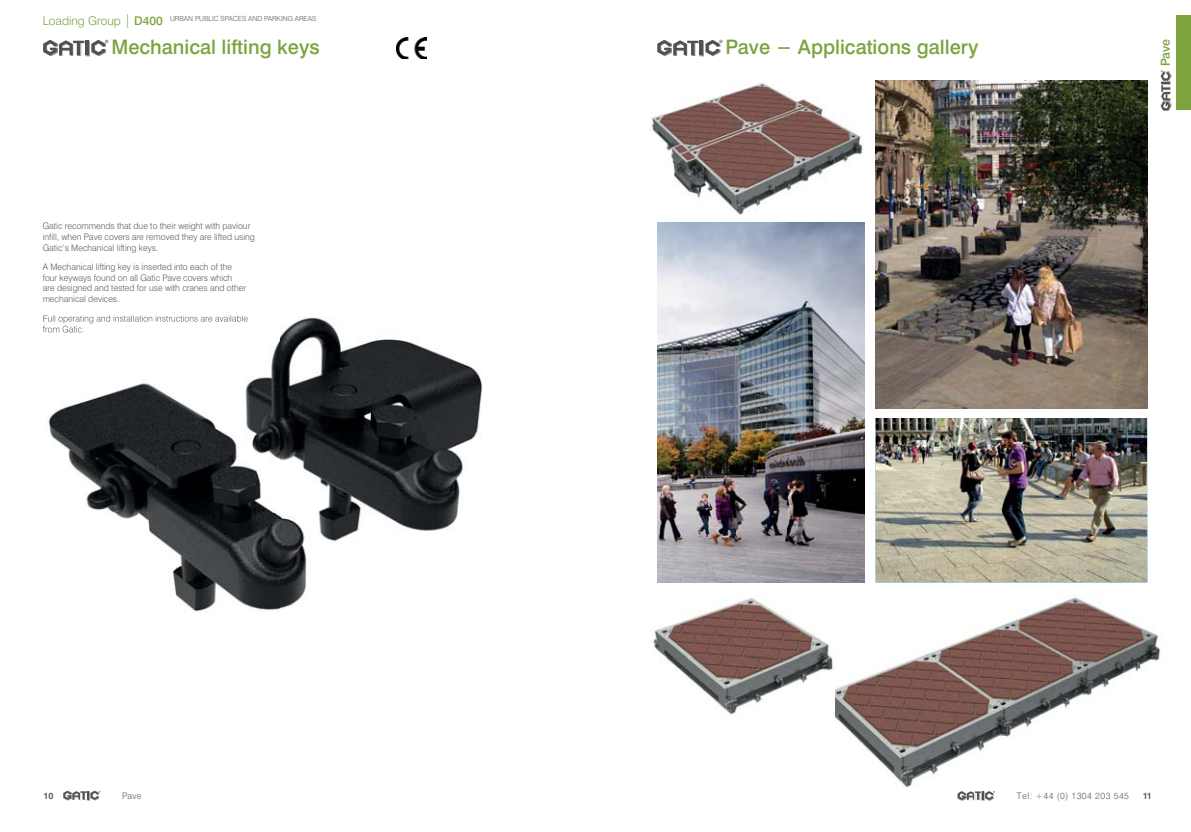
<style>
.page{position:relative;width:1191px;height:832px;background:#fff}
.page>*{position:absolute;margin:0;border:0;box-sizing:border-box;transform-origin:0 0}
.t1{font:500 20px "Swiss 721 BT";color:#7da33f}
.t2{font:500 12.4px "Swiss 721 BT";color:#7da33f}
.t3{font:300 9px/10.8px "Swiss 721 BT";color:#5b5d54}
.t4{font:300 9px "Swiss 721 BT";letter-spacing:.05em;color:#5b5d54}
.t5{font:700 9px "Swiss 721 BT";color:#5b5d54}
.t6{font:300 7px "Swiss 721 BT";color:#5b5d54}
.s1{font-size:12px;color:#7da33f}
.s2{font-size:14px;color:#7da33f}
.s3{font-weight:500;font-size:12px;color:#7da33f}
</style>
<div class="page">
<svg style="left:1160px;top:70px;width:11px;height:40px"></svg>
<svg style="left:63px;top:790px;width:37px;height:10px"></svg>
<svg style="left:958px;top:791px;width:36px;height:9px"></svg>
<div style="left:1175px;top:15px;width:15px;height:95px;background:#7da33f"></div>
<img style="left:698px;top:40px;width:18px;height:16px">
<svg style="left:657px;top:40px;width:41px;height:16px"></svg>
<hr style="left:699px;top:41px;width:4px;height:14px;background:#51504d">
<svg style="left:705px;top:40px;width:17px;height:15px"></svg>
<img style="left:84px;top:40px;width:18px;height:16px">
<svg style="left:43px;top:40px;width:41px;height:16px"></svg>
<hr style="left:86px;top:41px;width:3px;height:14px;background:#51504d">
<svg style="left:91px;top:40px;width:17px;height:15px"></svg>
<img style="left:396px;top:38px;width:30px;height:21px">
<img style="left:875px;top:81px;width:272px;height:328px">
<img style="left:48px;top:317px;width:434px;height:295px">
<img style="left:105px;top:316px;width:143px;height:7px">
<img style="left:46px;top:316px;width:59px;height:7px">
<img style="left:46px;top:325px;width:37px;height:7px">
<img style="left:651px;top:82px;width:212px;height:133px">
<img style="left:834px;top:594px;width:327px;height:193px">
<img style="left:657px;top:222px;width:207px;height:360px">
<img style="left:653px;top:598px;width:181px;height:117px">
<img style="left:875px;top:418px;width:272px;height:164px">
<p class="t6" style="left:43px;top:16px;width:275px"><span class="s1">Loading Group</span> <span class="s2">|</span> <span class="s3">D400</span> URBAN PUBLIC SPACES AND PARKING AREAS</p>
<h1 class="t1" style="left:111px;top:37px;width:210px">Mechanical lifting keys</h1>
<h1 class="t1" style="left:725px;top:37px;width:254px">Pave − Applications gallery</h1>
<p class="t3" style="left:43px;top:221px;width:214px">Gatic recommends that due to their weight with paviour infill, when Pave covers are removed they are lifted using<br>Gatic’s Mechanical lifting keys.</p>
<p class="t3" style="left:43px;top:262px;width:205px">A Mechanical lifting key is inserted into each of the four keyways found on all Gatic Pave covers which are designed and tested for use with cranes and other mechanical devices.</p>
<h2 class="t2" style="left:1159px;top:66px;width:29px;rotate:-90deg">Pave</h2>
<p class="t5" style="left:44px;top:791px;width:11px">10</p>
<p class="t3" style="left:122px;top:791px;width:21px">Pave</p>
<p class="t5" style="left:1142px;top:791px;width:11px">11</p>
<p class="t4" style="left:1016px;top:792px;width:114px">Tel: +44 (0) 1304 203 545</p>
</div>
